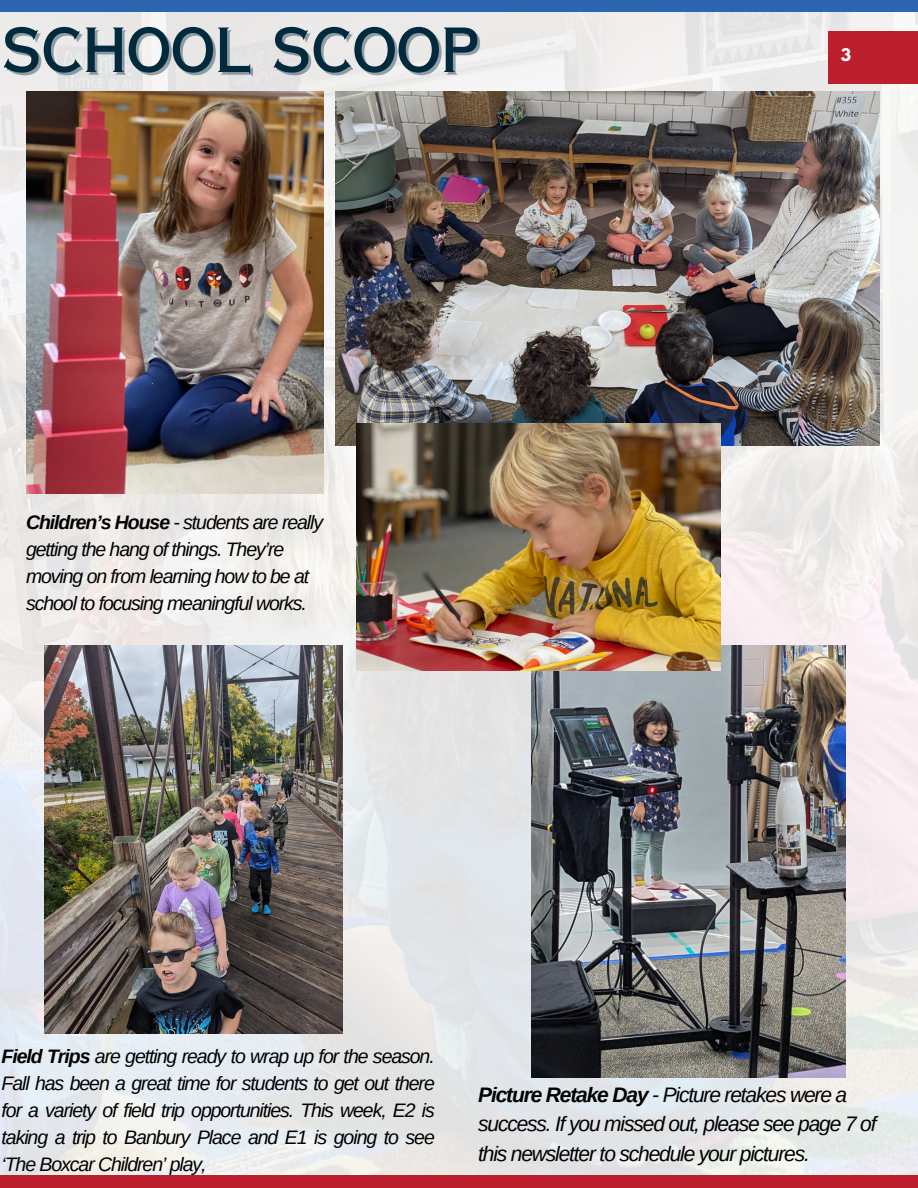
<style>
.page{position:relative;width:918px;height:1188px;background:#fff}
.page>*{position:absolute;margin:0;border:0;box-sizing:border-box;transform-origin:0 0}
.t1{font:61.05px "Copperplate Gothic LT Pro 30 AB";color:#022a3d}
.t2{font:italic 21px/29.2px "Arimo";letter-spacing:-.055em;color:#000}
.t3{font:italic 19.5px/27px "Arimo";letter-spacing:-.055em;color:#000;text-align:justify}
.t4{font:700 15.45px "League Spartan";color:#fff}
.s1{font-weight:700}
</style>
<div class="page">
<img style="left:0;top:12px;width:918px;height:1163px">
<div style="left:0;top:0;width:918px;height:12px;background:#2c65b0"></div>
<img style="left:532px;top:645px;width:314px;height:432px">
<div style="left:0;top:1175px;width:918px;height:13px;background:#bc202f"></div>
<div style="left:828px;top:32px;width:90px;height:52px;background:#bc202f"></div>
<img style="left:336px;top:92px;width:543px;height:353px">
<img style="left:26px;top:92px;width:297px;height:401px">
<img style="left:356px;top:424px;width:364px;height:246px">
<img style="left:44px;top:645px;width:299px;height:388px">
<p class="t1" style="left:1px;top:28px;width:479px">SCHOOL SCOOP</p>
<p class="t3" style="left:26px;top:508px;width:299px;text-align:left"><span class="s1">Children’s House</span> - students are really getting the hang of things. They’re moving on from learning how to be at school to focusing meaningful works.</p>
<p class="t4" style="left:841px;top:47px;width:12px">3</p>
<p class="t3" style="left:2px;top:1042px;width:435px"><span class="s1">Field Trips</span> are getting ready to wrap up for the season.<br>Fall has been a great time for students to get out there for a variety of field trip opportunities. This week, E2 is taking a trip to Banbury Place and E1 is going to see ‘The Boxcar Children’ play,</p>
<p class="t2" style="left:478px;top:1080px;width:400px"><span class="s1">Picture Retake Day</span> - Picture retakes were a success. If you missed out, please see page 7 of this newsletter to schedule your pictures.</p>
</div>
